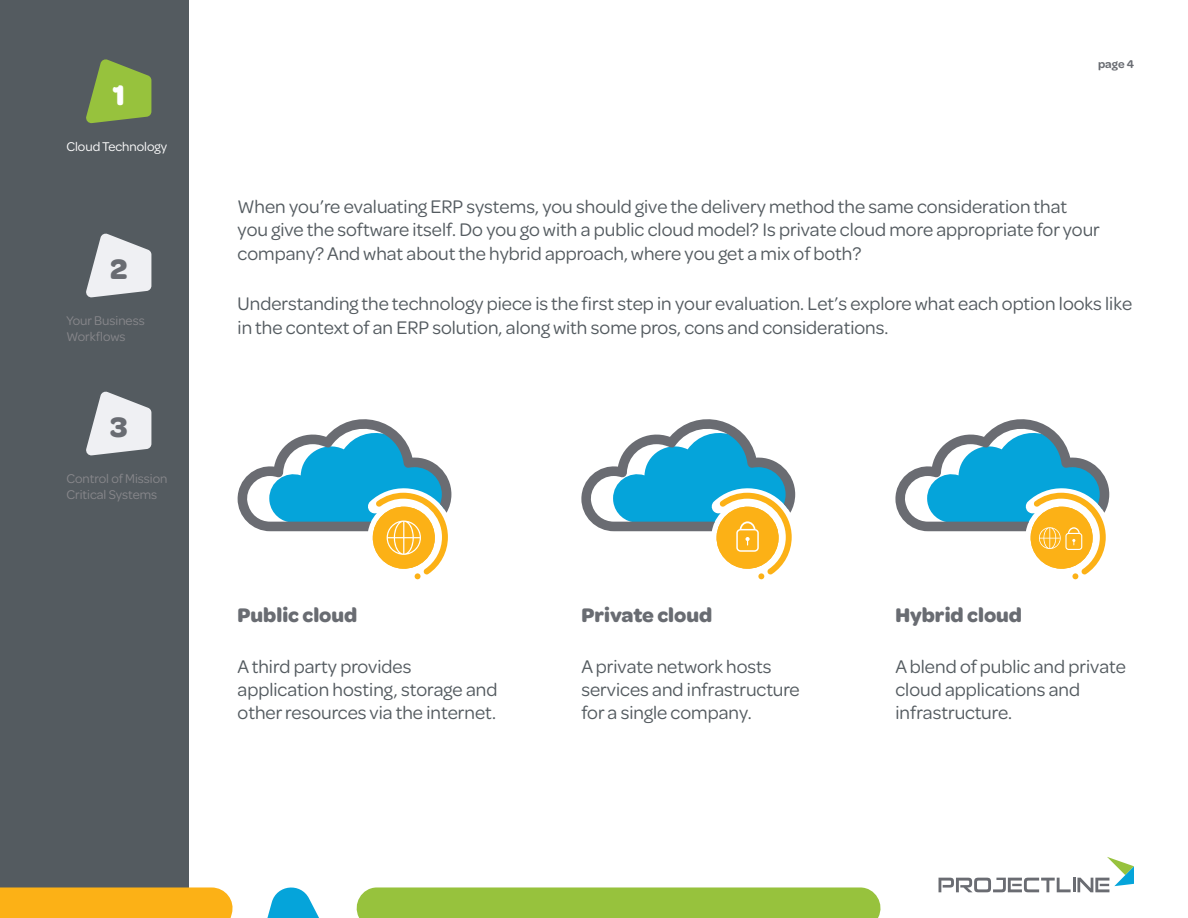
<style>
.page{position:relative;width:1188px;height:918px;background:#fff}
.page>*{position:absolute;margin:0;border:0;box-sizing:border-box;transform-origin:0 0}
.t1{font:700 30px "Omnes";color:#696c72}
.t2{font:700 30px "Omnes";color:#fff}
.t3{font:700 21px "Omnes";color:#696c72}
.t4{font:19.5px/23.4px "Omnes";color:#545b60}
.t5{font:13.5px/16.2px "Omnes";color:#87878b}
.t6{font:13.5px "Omnes";color:#fff}
.t7{font:600 12px "Omnes";color:#696c72}
</style>
<div class="page">
<div style="left:0;top:0;width:189px;height:918px;background:#545b60"></div>
<div style="left:356px;top:887px;width:525px;height:31px;background:#97c23d"></div>
<svg style="left:267px;top:887px;width:52px;height:31px"></svg>
<div style="left:0;top:887px;width:233px;height:31px;background:#fcb116"></div>
<svg style="left:939px;top:857px;width:195px;height:35px"></svg>
<svg style="left:86px;top:59px;width:65px;height:65px"></svg>
<svg style="left:86px;top:233px;width:65px;height:65px"></svg>
<svg style="left:86px;top:391px;width:65px;height:65px"></svg>
<svg style="left:238px;top:419px;width:213px;height:160px"></svg>
<svg style="left:581px;top:419px;width:214px;height:160px"></svg>
<svg style="left:895px;top:419px;width:214px;height:160px"></svg>
<h1 class="t2" style="left:112px;top:74px;width:14px">1</h1>
<p class="t6" style="left:66px;top:137px;width:102px">Cloud Technology</p>
<h1 class="t1" style="left:110px;top:248px;width:19px">2</h1>
<p class="t5" style="left:66px;top:312px;width:80px">Your Business<br>Workflows</p>
<h1 class="t1" style="left:110px;top:406px;width:19px">3</h1>
<p class="t5" style="left:66px;top:470px;width:103px">Control of Mission<br>Critical Systems</p>
<p class="t7" style="left:1098px;top:55px;width:37px">page 4</p>
<p class="t4" style="left:238px;top:194px;width:864px">When you’re evaluating ERP systems, you should give the delivery method the same consideration that you give the software itself. Do you go with a public cloud model? Is private cloud more appropriate for your company? And what about the hybrid approach, where you get a mix of both?</p>
<p class="t4" style="left:238px;top:291px;width:896px">Understanding the technology piece is the first step in your evaluation. Let’s explore what each option looks like in the context of an ERP solution, along with some pros, cons and considerations.</p>
<p class="t3" style="left:238px;top:600px;width:121px">Public cloud</p>
<p class="t4" style="left:238px;top:653px;width:261px">A third party provides application hosting, storage and other resources via the internet.</p>
<p class="t3" style="left:581px;top:600px;width:133px">Private cloud</p>
<p class="t4" style="left:581px;top:653px;width:220px">A private network hosts services and infrastructure for a single company.</p>
<p class="t3" style="left:895px;top:600px;width:128px">Hybrid cloud</p>
<p class="t4" style="left:895px;top:653px;width:232px">A blend of public and private cloud applications and infrastructure.</p>
</div>
